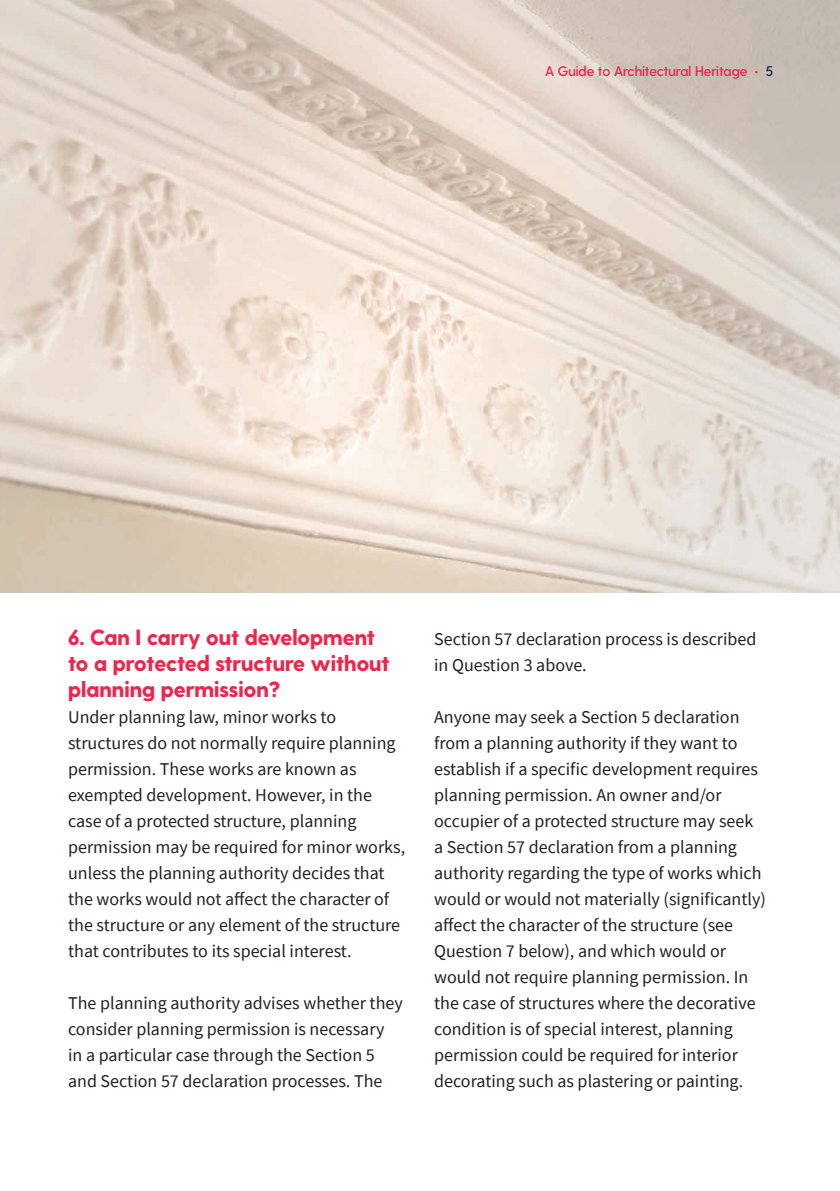
<style>
.page{position:relative;width:840px;height:1191px;background:#fff}
.page>*{position:absolute;margin:0;border:0;box-sizing:border-box;transform-origin:0 0}
.t1{font:800 22px/26px "Greycliff CF";color:#ed264d}
.t2{font:18px/26px "Source Sans Pro";color:#231f20}
.t3{font:600 14px "Greycliff CF";color:#ed264d}
.s1{color:#063251}
</style>
<div class="page">
<img style="left:0;top:0;width:839px;height:593px">
<p class="t3" style="left:545px;top:63px;width:229px">A Guide to Architectural Heritage • <span class="s1">5</span></p>
<p class="t1" style="left:68px;top:624px;width:323px">6. Can I carry out development to a protected structure without planning permission?</p>
<p class="t2" style="left:68px;top:704px;width:338px">Under planning law, minor works to structures do not normally require planning permission. These works are known as exempted development. However, in the case of a protected structure, planning permission may be required for minor works, unless the planning authority decides that the works would not affect the character of the structure or any element of the structure that contributes to its special interest.</p>
<p class="t2" style="left:68px;top:990px;width:336px">The planning authority advises whether they consider planning permission is necessary in a particular case through the Section 5 and Section 57 declaration processes. The</p>
<p class="t2" style="left:434px;top:626px;width:323px">Section 57 declaration process is described in Question 3 above.</p>
<p class="t2" style="left:434px;top:704px;width:333px">Anyone may seek a Section 5 declaration from a planning authority if they want to establish if a specific development requires planning permission. An owner and/or occupier of a protected structure may seek a Section 57 declaration from a planning authority regarding the type of works which would or would not materially (significantly) affect the character of the structure (see Question 7 below), and which would or would not require planning permission. In the case of structures where the decorative condition is of special interest, planning permission could be required for interior decorating such as plastering or painting.</p>
</div>
